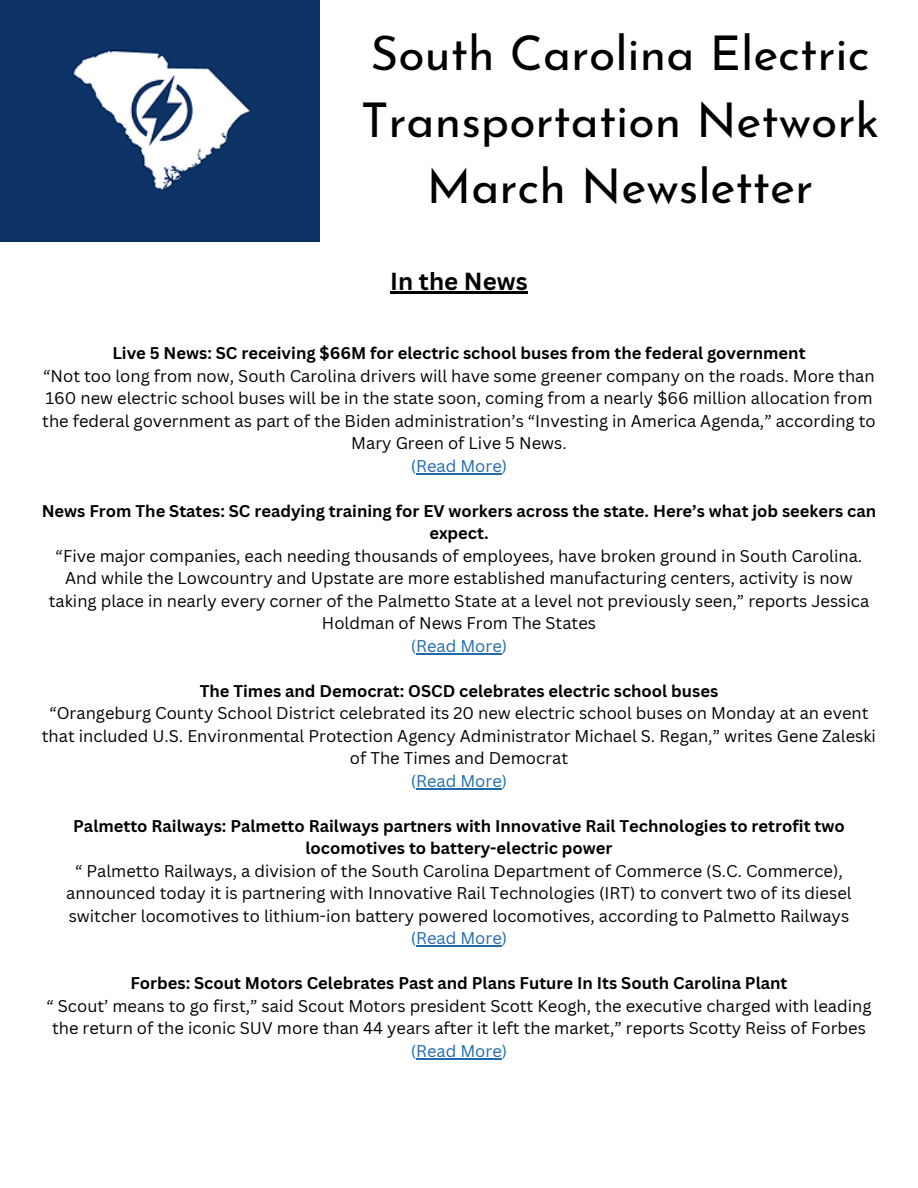
<style>
.page{position:relative;width:918px;height:1188px;background:#fff}
.page>*{position:absolute;margin:0;border:0;box-sizing:border-box;transform-origin:0 0}
.t1{font:48px/66.3px "Josefin Sans";color:#000;text-align:center}
.t2{font:700 24px "Canva Sans";color:#000}
.t3{font:16.5px/22.5px "Canva Sans";color:#000;text-align:center}
.t4{font:700 16.5px/22.5px "Canva Sans";color:#000;text-align:center}
.t5{font:16.5px "Canva Sans";color:#206bab}
</style>
<div class="page">
<img style="left:0;top:0;width:320px;height:242px">
<hr style="left:390px;top:292px;width:138px;height:2px;background:#000">
<hr style="left:416px;top:473px;width:86px;height:1px;background:#206bab">
<hr style="left:416px;top:653px;width:86px;height:1px;background:#206bab">
<hr style="left:416px;top:788px;width:86px;height:1px;background:#206bab">
<hr style="left:416px;top:945px;width:86px;height:2px;background:#206bab">
<hr style="left:416px;top:1058px;width:86px;height:1px;background:#206bab">
<h1 class="t1" style="left:361px;top:25px;width:520px">South Carolina Electric<br>Transportation Network<br>March Newsletter</h1>
<h2 class="t2" style="left:390px;top:264px;width:139px">In the News</h2>
<p class="t4" style="left:112px;top:342px;width:695px">Live 5 News: SC receiving $66M for electric school buses from the federal government</p>
<p class="t3" style="left:42px;top:364px;width:835px">“Not too long from now, South Carolina drivers will have some greener company on the roads. More than 160 new electric school buses will be in the state soon, coming from a nearly $66 million allocation from the federal government as part of the Biden administration’s “Investing in America Agenda,” according to Mary Green of Live 5 News.</p>
<p class="t5" style="left:411px;top:454px;width:98px">(Read More)</p>
<p class="t4" style="left:42px;top:499px;width:836px">News From The States: SC readying training for EV workers across the state. Here’s what job seekers can expect.</p>
<p class="t3" style="left:49px;top:544px;width:822px">“Five major companies, each needing thousands of employees, have broken ground in South Carolina.<br>And while the Lowcountry and Upstate are more established manufacturing centers, activity is now taking place in nearly every corner of the Palmetto State at a level not previously seen,” reports Jessica Holdman of News From The States</p>
<p class="t5" style="left:411px;top:634px;width:98px">(Read More)</p>
<p class="t4" style="left:200px;top:679px;width:520px">The Times and Democrat: OSCD celebrates electric school buses</p>
<p class="t3" style="left:42px;top:702px;width:836px">“Orangeburg County School District celebrated its 20 new electric school buses on Monday at an event that included U.S. Environmental Protection Agency Administrator Michael S. Regan,” writes Gene Zaleski of The Times and Democrat</p>
<p class="t5" style="left:411px;top:769px;width:98px">(Read More)</p>
<p class="t4" style="left:73px;top:814px;width:773px">Palmetto Railways: Palmetto Railways partners with Innovative Rail Technologies to retrofit two locomotives to battery-electric power</p>
<p class="t3" style="left:66px;top:859px;width:787px">“ Palmetto Railways, a division of the South Carolina Department of Commerce (S.C. Commerce), announced today it is partnering with Innovative Rail Technologies (IRT) to convert two of its diesel switcher locomotives to lithium-ion battery powered locomotives, according to Palmetto Railways</p>
<p class="t5" style="left:411px;top:927px;width:98px">(Read More)</p>
<p class="t4" style="left:130px;top:972px;width:659px">Forbes: Scout Motors Celebrates Past and Plans Future In Its South Carolina Plant</p>
<p class="t3" style="left:46px;top:994px;width:826px">“ Scout’ means to go first,” said Scout Motors president Scott Keogh, the executive charged with leading the return of the iconic SUV more than 44 years after it left the market,” reports Scotty Reiss of Forbes</p>
<p class="t5" style="left:411px;top:1039px;width:98px">(Read More)</p>
</div>
